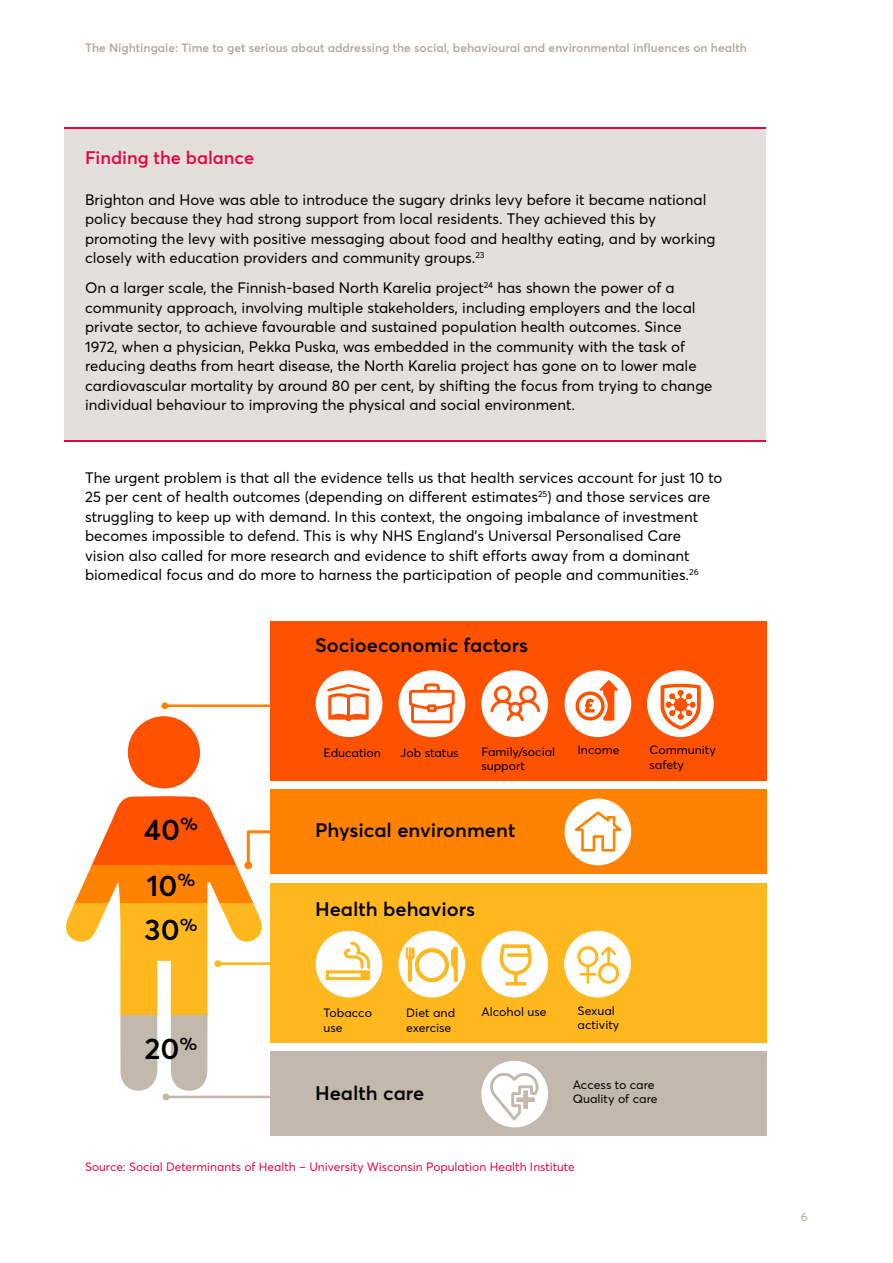
<style>
.page{position:relative;width:893px;height:1263px;background:#fff}
.page>*{position:absolute;margin:0;border:0;box-sizing:border-box;transform-origin:0 0}
.t1{font:600 29.4px "Averta";letter-spacing:-.005em;color:#000}
.t2{font:600 19.5px "Averta";color:#000}
.t3{font:600 18px "Averta";color:#e90445}
.t4{font:15px/19.5px "Averta";color:#000}
.t5{font:12px/14.4px "Averta";color:#000}
.t6{font:600 12px "Averta";color:#b4a899}
.t7{font:12px "Averta";color:#e90445}
.t8{font:12px "Averta";color:#b4a899}
</style>
<div class="page">
<div style="left:64px;top:128px;width:701px;height:313px;background:#e3dfda"></div>
<hr style="left:64px;top:128px;width:701px;height:1px;background:#e90445">
<hr style="left:64px;top:440px;width:701px;height:1px;background:#e90445">
<div style="left:127px;top:716px;width:73px;height:72px;background:#ff5200;border-radius:50%"></div>
<hr style="left:165px;top:704px;width:106px;height:3px;background:#ff8300">
<div style="left:161px;top:702px;width:7px;height:7px;background:#ff8300;border-radius:50%"></div>
<svg style="left:66px;top:796px;width:208px;height:295px"></svg>
<div style="left:244px;top:861px;width:8px;height:8px;background:#ff8300;border-radius:50%"></div>
<hr style="left:218px;top:962px;width:53px;height:3px;background:#ffb71e">
<div style="left:214px;top:960px;width:7px;height:7px;background:#ffb71e;border-radius:50%"></div>
<hr style="left:166px;top:1096px;width:105px;height:2px;background:#c3b8ac">
<div style="left:163px;top:1093px;width:6px;height:7px;background:#c3b8ac;border-radius:50%"></div>
<div style="left:270px;top:622px;width:496px;height:159px;background:#ff5200"></div>
<div style="left:316px;top:670px;width:66px;height:67px;background:#fff;border-radius:50%"></div>
<div style="left:398px;top:670px;width:67px;height:67px;background:#fff;border-radius:50%"></div>
<div style="left:481px;top:670px;width:67px;height:67px;background:#fff;border-radius:50%"></div>
<div style="left:565px;top:670px;width:66px;height:67px;background:#fff;border-radius:50%"></div>
<div style="left:647px;top:670px;width:67px;height:67px;background:#fff;border-radius:50%"></div>
<svg style="left:327px;top:684px;width:43px;height:37px"></svg>
<svg style="left:409px;top:683px;width:46px;height:40px"></svg>
<svg style="left:490px;top:685px;width:50px;height:36px"></svg>
<svg style="left:575px;top:680px;width:43px;height:41px"></svg>
<svg style="left:660px;top:683px;width:41px;height:47px"></svg>
<div style="left:270px;top:883px;width:496px;height:159px;background:#ffb71e"></div>
<div style="left:316px;top:931px;width:66px;height:66px;background:#fff;border-radius:50%"></div>
<div style="left:398px;top:931px;width:67px;height:66px;background:#fff;border-radius:50%"></div>
<div style="left:481px;top:931px;width:67px;height:66px;background:#fff;border-radius:50%"></div>
<div style="left:564px;top:931px;width:67px;height:66px;background:#fff;border-radius:50%"></div>
<svg style="left:326px;top:941px;width:44px;height:39px"></svg>
<svg style="left:405px;top:946px;width:53px;height:36px"></svg>
<svg style="left:499px;top:944px;width:33px;height:42px"></svg>
<svg style="left:576px;top:945px;width:44px;height:40px"></svg>
<div style="left:270px;top:1051px;width:496px;height:84px;background:#c3b8ac"></div>
<div style="left:481px;top:1061px;width:67px;height:66px;background:#fff;border-radius:50%"></div>
<svg style="left:488px;top:1071px;width:52px;height:52px"></svg>
<div style="left:270px;top:790px;width:496px;height:84px;background:#ff8300"></div>
<div style="left:564px;top:798px;width:67px;height:67px;background:#fff;border-radius:50%"></div>
<svg style="left:568px;top:809px;width:60px;height:44px"></svg>
<p class="t6" style="left:85px;top:40px;width:663px">The Nightingale: Time to get serious about addressing the social, behavioural and environmental influences on health</p>
<p class="t3" style="left:85px;top:146px;width:171px">Finding the balance</p>
<p class="t4" style="left:85px;top:189px;width:632px">Brighton and Hove was able to introduce the sugary drinks levy before it became national policy because they had strong support from local residents. They achieved this by promoting the levy with positive messaging about food and healthy eating, and by working closely with education providers and community groups.<sup>23</sup></p>
<p class="t4" style="left:85px;top:278px;width:629px">On a larger scale, the Finnish-based North Karelia project<sup>24</sup> has shown the power of a community approach, involving multiple stakeholders, including employers and the local private sector, to achieve favourable and sustained population health outcomes. Since 1972, when a physician, Pekka Puska, was embedded in the community with the task of reducing deaths from heart disease, the North Karelia project has gone on to lower male cardiovascular mortality by around 80 per cent, by shifting the focus from trying to change individual behaviour to improving the physical and social environment.</p>
<p class="t4" style="left:85px;top:468px;width:639px">The urgent problem is that all the evidence tells us that health services account for just 10 to 25 per cent of health outcomes (depending on different estimates<sup>25</sup>) and those services are struggling to keep up with demand. In this context, the ongoing imbalance of investment becomes impossible to defend. This is why NHS England’s Universal Personalised Care vision also called for more research and evidence to shift efforts away from a dominant biomedical focus and do more to harness the participation of people and communities.<sup>26</sup></p>
<h2 class="t2" style="left:315px;top:633px;width:215px">Socioeconomic factors</h2>
<h1 class="t1" style="left:144px;top:811px;width:56px">40<sup>%</sup></h1>
<h1 class="t1" style="left:146px;top:867px;width:51px">10<sup>%</sup></h1>
<h1 class="t1" style="left:144px;top:911px;width:55px">30<sup>%</sup></h1>
<h1 class="t1" style="left:144px;top:1030px;width:55px">20<sup>%</sup></h1>
<p class="t5" style="left:323px;top:745px;width:59px">Education</p>
<p class="t5" style="left:400px;top:745px;width:60px">Job status</p>
<p class="t5" style="left:481px;top:744px;width:76px">Family/social support</p>
<p class="t5" style="left:577px;top:743px;width:44px">Income</p>
<p class="t5" style="left:650px;top:743px;width:68px">Community safety</p>
<h2 class="t2" style="left:315px;top:818px;width:202px">Physical environment</h2>
<h2 class="t2" style="left:315px;top:897px;width:162px">Health behaviors</h2>
<p class="t5" style="left:323px;top:1006px;width:50px">Tobacco use</p>
<p class="t5" style="left:406px;top:1006px;width:50px">Diet and exercise</p>
<p class="t5" style="left:481px;top:1004px;width:67px">Alcohol use</p>
<p class="t5" style="left:577px;top:1003px;width:43px">Sexual activity</p>
<p class="t5" style="left:573px;top:1077px;width:83px">Access to care</p>
<h2 class="t2" style="left:315px;top:1081px;width:111px">Health care</h2>
<p class="t5" style="left:573px;top:1092px;width:87px">Quality of care</p>
<p class="t7" style="left:85px;top:1159px;width:491px">Source: Social Determinants of Health – University Wisconsin Population Health Institute</p>
<p class="t8" style="left:801px;top:1209px;width:9px">6</p>
</div>
